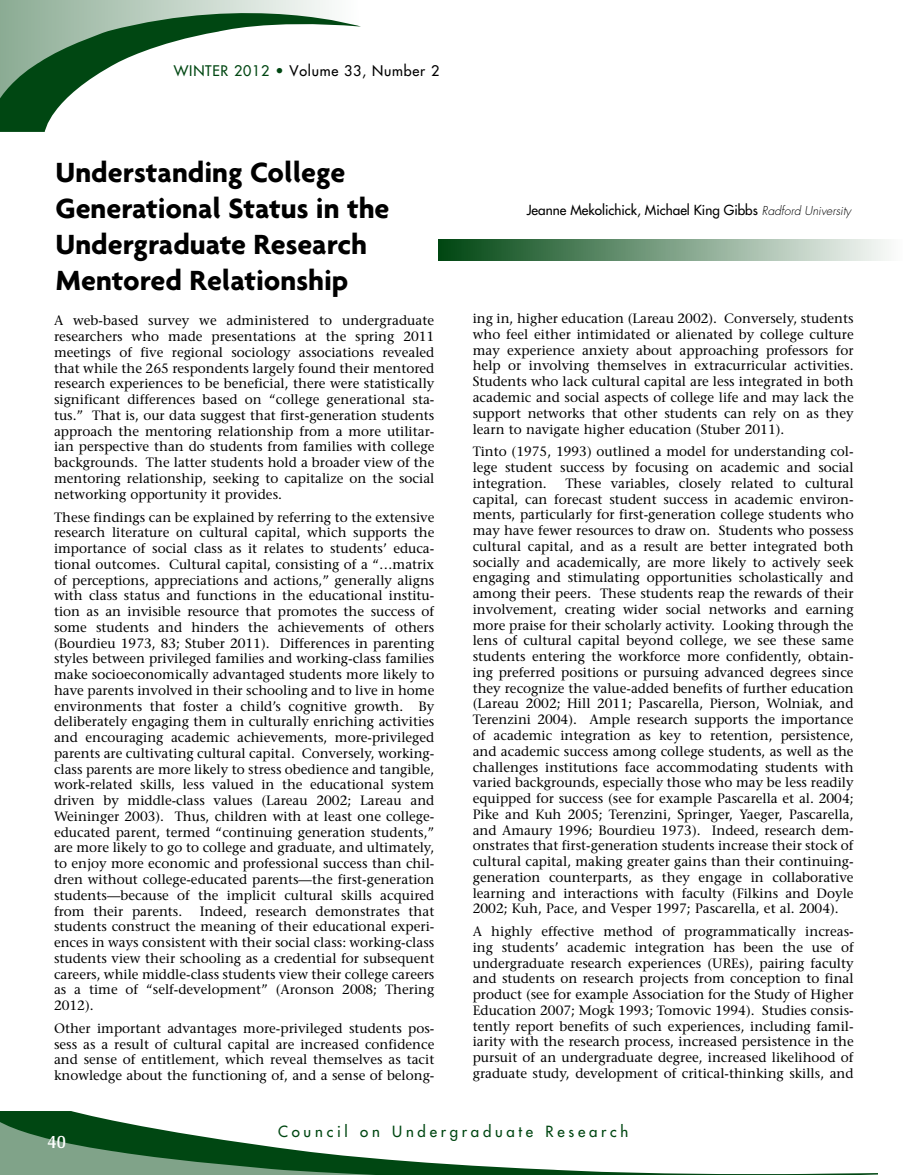
<style>
.page{position:relative;width:905px;height:1175px;background:#fff}
.page>*{position:absolute;margin:0;border:0;box-sizing:border-box;transform-origin:0 0}
.t1{font:700 30px/36px "Agenda";color:#000}
.t2{font:18px "Castle EF";color:#fff}
.t3{font:15px "Futura";letter-spacing:.25em;color:#004712}
.t4{font:14.25px "Futura";letter-spacing:.05em;color:#000}
.t5{font:13.5px/15.8px "Stone Serif";color:#000;text-align:justify}
.t6{font:13.5px "Futura";color:#000}
.s1{color:#004712}
.s2{font-weight:300;font-style:italic;font-size:12px}
</style>
<div class="page">
<svg style="left:0;top:0;width:361px;height:132px"></svg>
<svg style="left:0;top:1111px;width:878px;height:63px"></svg>
<div style="left:438px;top:239px;width:464px;height:22px;background:linear-gradient(to right,#004611,#fcfcfb)"></div>
<p class="t4" style="left:174px;top:62px;width:267px"><span class="s1">Winter 2012 •</span> Volume 33, Number 2</p>
<h1 class="t1" style="left:56px;top:154px;width:335px">Understanding College<br>Generational Status in the<br>Undergraduate Research<br>Mentored Relationship</h1>
<p class="t5" style="left:54px;top:313px;width:382px">A web-based survey we administered to undergraduate researchers who made presentations at the spring 2011 meetings of five regional sociology associations revealed that while the 265 respondents largely found their mentored research experiences to be beneficial, there were statistically significant differences based on “college generational sta&shy;tus.” That is, our data suggest that first-generation students approach the mentoring relationship from a more utilitar&shy;ian perspective than do students from families with college backgrounds. The latter students hold a broader view of the mentoring relationship, seeking to capitalize on the social networking opportunity it provides.</p>
<p class="t5" style="left:54px;top:509px;width:382px">These findings can be explained by referring to the extensive research literature on cultural capital, which supports the importance of social class as it relates to students’ educa&shy;tional outcomes. Cultural capital, consisting of a “…matrix of perceptions, appreciations and actions,” generally aligns with class status and functions in the educational institu&shy;tion as an invisible resource that promotes the success of some students and hinders the achievements of others (Bourdieu 1973, 83; Stuber 2011). Differences in parenting styles between privileged families and working-class families make socioeconomically advantaged students more likely to have parents involved in their schooling and to live in home environments that foster a child’s cognitive growth. By deliberately engaging them in culturally enriching activities and encouraging academic achievements, more-privileged parents are cultivating cultural capital. Conversely, working&shy;class parents are more likely to stress obedience and tangible, work-related skills, less valued in the educational system driven by middle-class values (Lareau 2002; Lareau and Weininger 2003). Thus, children with at least one college&shy;educated parent, termed “continuing generation students,” are more likely to go to college and graduate, and ultimately, to enjoy more economic and professional success than chil&shy;dren without college-educated parents—the first-generation students—because of the implicit cultural skills acquired from their parents.</p>
<p class="t5" style="left:54px;top:903px;width:382px;text-indent:146px">Indeed, research demonstrates that students construct the meaning of their educational experi&shy;ences in ways consistent with their social class: working-class students view their schooling as a credential for subsequent careers, while middle-class students view their college careers as a time of “self-development” (Aronson 2008; Thering 2012).</p>
<p class="t5" style="left:54px;top:1020px;width:382px">Other important advantages more-privileged students pos&shy;sess as a result of cultural capital are increased confidence and sense of entitlement, which reveal themselves as tacit knowledge about the functioning of, and a sense of belong-</p>
<p class="t6" style="left:526px;top:201px;width:326px">Jeanne Mekolichick, Michael King Gibbs <span class="s2">Radford University</span></p>
<p class="t5" style="left:472px;top:311px;width:382px">ing in, higher education (Lareau 2002). Conversely, students who feel either intimidated or alienated by college culture may experience anxiety about approaching professors for help or involving themselves in extracurricular activities.<br>Students who lack cultural capital are less integrated in both academic and social aspects of college life and may lack the support networks that other students can rely on as they learn to navigate higher education (Stuber 2011).</p>
<p class="t5" style="left:472px;top:444px;width:382px">Tinto (1975, 1993) outlined a model for understanding col&shy;lege student success by focusing on academic and social integration.</p>
<p class="t5" style="left:472px;top:475px;width:382px;text-indent:93px">These variables, closely related to cultural capital, can forecast student success in academic environ&shy;ments, particularly for first-generation college students who may have fewer resources to draw on. Students who possess cultural capital, and as a result are better integrated both socially and academically, are more likely to actively seek engaging and stimulating opportunities scholastically and among their peers. These students reap the rewards of their involvement, creating wider social networks and earning more praise for their scholarly activity. Looking through the lens of cultural capital beyond college, we see these same students entering the workforce more confidently, obtain&shy;ing preferred positions or pursuing advanced degrees since they recognize the value-added benefits of further education (Lareau 2002; Hill 2011; Pascarella, Pierson, Wolniak, and Terenzini 2004). Ample research supports the importance of academic integration as key to retention, persistence, and academic success among college students, as well as the challenges institutions face accommodating students with varied backgrounds, especially those who may be less readily equipped for success (see for example Pascarella et al. 2004; Pike and Kuh 2005; Terenzini, Springer, Yaeger, Pascarella, and Amaury 1996; Bourdieu 1973). Indeed, research dem&shy;onstrates that first-generation students increase their stock of cultural capital, making greater gains than their continuing&shy;generation counterparts, as they engage in collaborative learning and interactions with faculty (Filkins and Doyle 2002; Kuh, Pace, and Vesper 1997; Pascarella, et al. 2004).</p>
<p class="t5" style="left:472px;top:923px;width:382px">A highly effective method of programmatically increas&shy;ing students’ academic integration has been the use of undergraduate research experiences (UREs), pairing faculty and students on research projects from conception to final product (see for example Association for the Study of Higher Education 2007; Mogk 1993; Tomovic 1994). Studies consis&shy;tently report benefits of such experiences, including famil&shy;iarity with the research process, increased persistence in the pursuit of an undergraduate degree, increased likelihood of graduate study, development of critical-thinking skills, and</p>
<h2 class="t2" style="left:48px;top:1131px;width:20px">40</h2>
<p class="t3" style="left:278px;top:1122px;width:352px">Council on Undergraduate Research</p>
</div>
